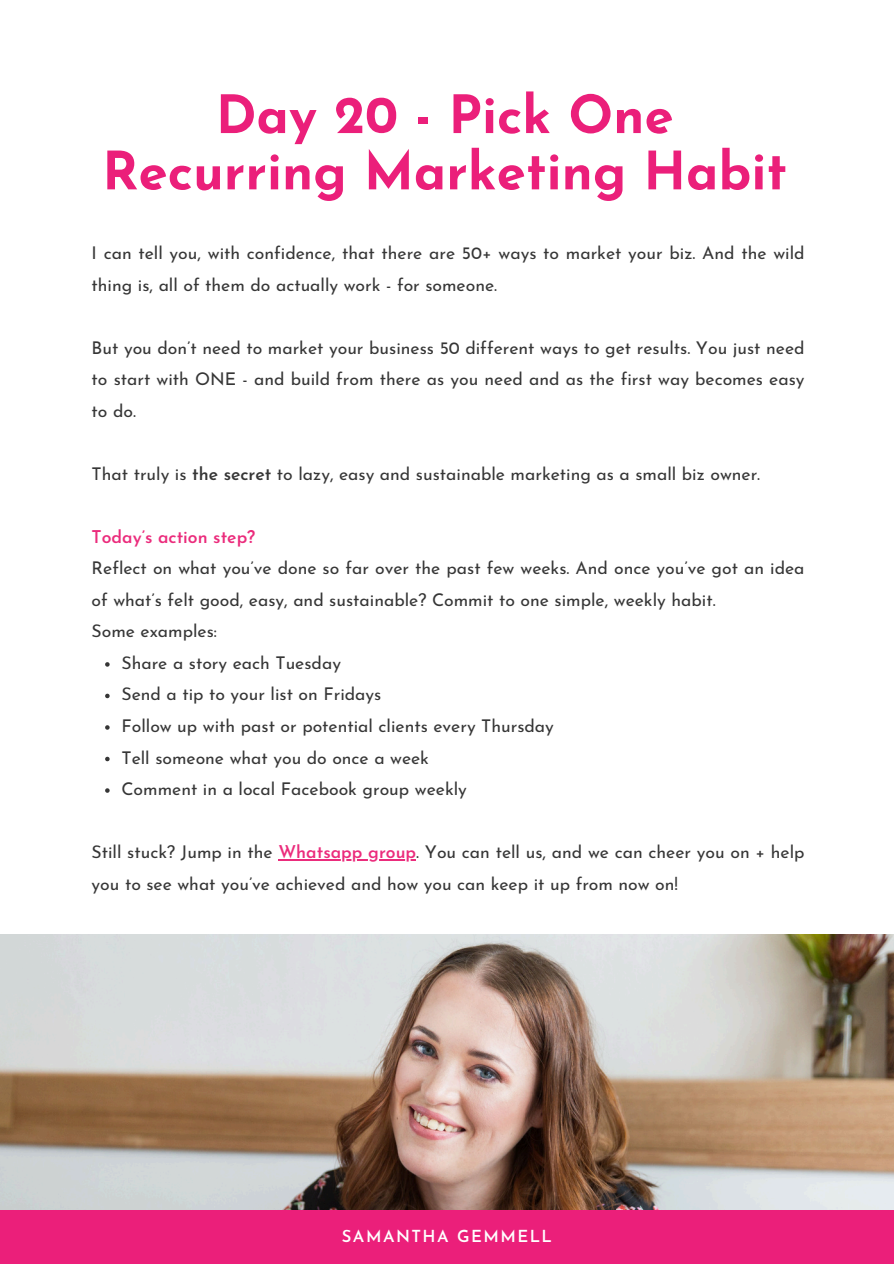
<style>
.page{position:relative;width:894px;height:1264px;background:#fff}
.page>*{position:absolute;margin:0;border:0;box-sizing:border-box;transform-origin:0 0}
.t1{font:700 52.65px/56.2px "Josefin Sans";color:#eb1f7a;text-align:center}
.t2{font:17.55px/31.5px "Josefin Sans";color:#363636}
.t3{font:600 17.55px "Josefin Sans";color:#eb2c7c}
.t4{font:600 16.5px "Josefin Sans";letter-spacing:.09em;color:#fff}
.s1{font-weight:600}
.s2{font-weight:600;color:#eb2c7c}
</style>
<div class="page">
<img style="left:0;top:934px;width:893px;height:276px">
<div style="left:0;top:1210px;width:893px;height:53px;background:#eb1f7a"></div>
<svg style="left:105px;top:662px;width:5px;height:4px"></svg>
<svg style="left:105px;top:693px;width:5px;height:5px"></svg>
<svg style="left:105px;top:725px;width:5px;height:4px"></svg>
<svg style="left:105px;top:756px;width:5px;height:5px"></svg>
<svg style="left:105px;top:788px;width:5px;height:4px"></svg>
<hr style="left:278px;top:859px;width:138px;height:1px;background:#eb2c7c">
<h1 class="t1" style="left:102px;top:79px;width:686px">Day 20 - Pick One<br>Recurring Marketing Habit</h1>
<p class="t2" style="left:92px;top:235px;width:714px">I can tell you, with confidence, that there are 50+ ways to market your biz. And the wild thing is, all of them do actually work - for someone.</p>
<p class="t2" style="left:92px;top:329px;width:714px;text-align:justify">But you don’t need to market your business 50 different ways to get results. You just need to start with ONE - and build from there as you need and as the first way becomes easy to do.</p>
<p class="t2" style="left:92px;top:455px;width:670px">That truly is <span class="s1">the secret</span> to lazy, easy and sustainable marketing as a small biz owner.</p>
<p class="t3" style="left:92px;top:521px;width:165px">Today’s action step?</p>
<p class="t2" style="left:92px;top:550px;width:714px">Reflect on what you’ve done so far over the past few weeks. And once you’ve got an idea</p>
<p class="t2" style="left:92px;top:582px;width:625px">of what’s felt good, easy, and sustainable? Commit to one simple, weekly habit.</p>
<p class="t2" style="left:92px;top:613px;width:127px">Some examples:</p>
<p class="t2" style="left:121px;top:645px;width:221px">Share a story each Tuesday</p>
<p class="t2" style="left:121px;top:676px;width:261px">Send a tip to your list on Fridays</p>
<p class="t2" style="left:121px;top:708px;width:434px">Follow up with past or potential clients every Thursday</p>
<p class="t2" style="left:121px;top:739px;width:309px">Tell someone what you do once a week</p>
<p class="t2" style="left:121px;top:771px;width:347px">Comment in a local Facebook group weekly</p>
<p class="t2" style="left:92px;top:834px;width:714px">Still stuck? Jump in the <span class="s2">Whatsapp group</span>. You can tell us, and we can cheer you on + help you to see what you’ve achieved and how you can keep it up from now on!</p>
<p class="t4" style="left:342px;top:1221px;width:212px">SAMANTHA GEMMELL</p>
</div>
